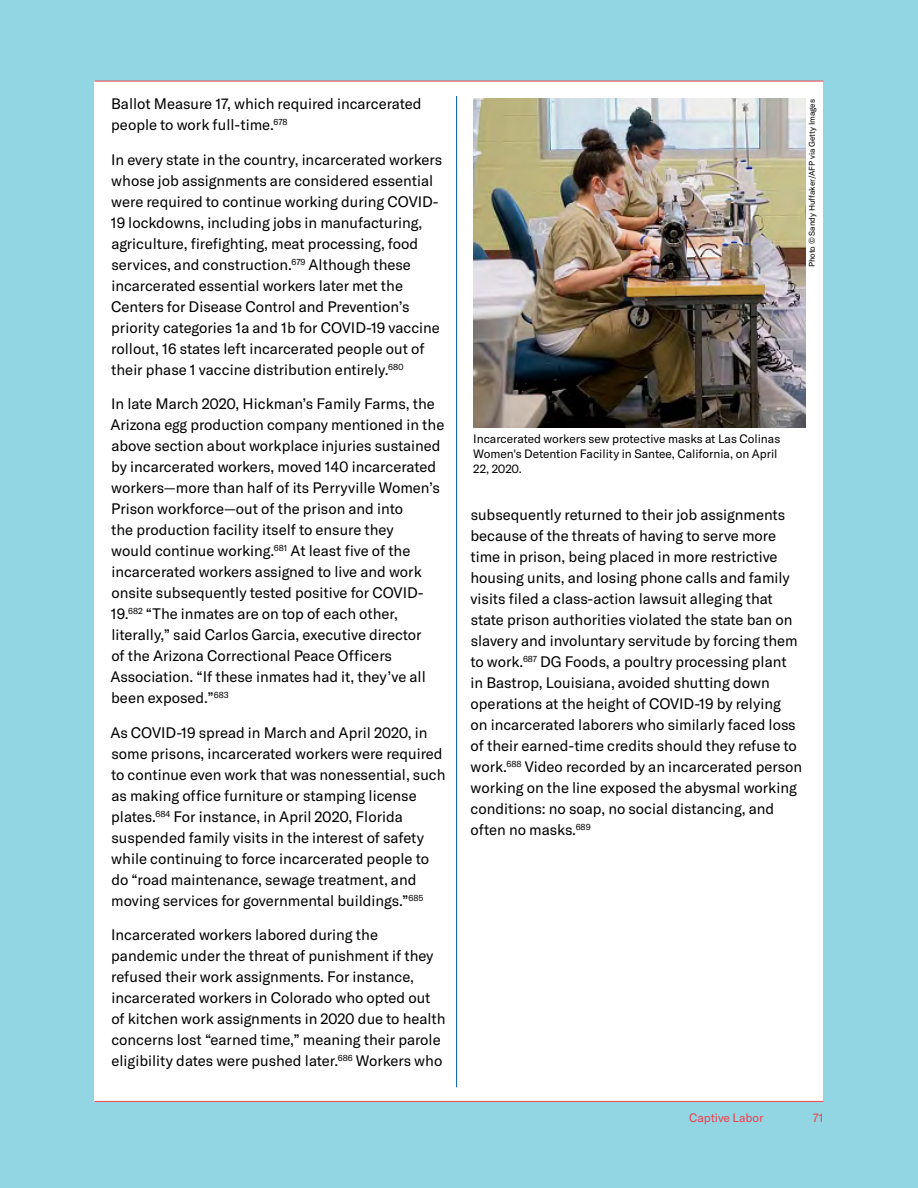
<style>
.page{position:relative;width:918px;height:1188px;background:#92d6e3}
.page>*{position:absolute;margin:0;border:0;box-sizing:border-box;transform-origin:0 0}
.body_subsection{font:15px/21px "GT America";color:#000}
.t1{font:12px/15px "GT America";color:#000}
.t2{font:12px "GT America";color:#ef404e}
.credit{font:8.1px "GT America";color:#000}
</style>
<div class="page">
<div style="left:94px;top:81px;width:730px;height:1021px;background:#fff"></div>
<hr style="left:94px;top:81px;width:730px;height:1px;background:#ef404e">
<hr style="left:94px;top:1101px;width:730px;height:1px;background:#ef404e">
<hr style="left:456px;top:96px;width:1px;height:991px;background:#005baa">
<img style="left:473px;top:98px;width:332px;height:330px">
<p class="body_subsection" style="left:111px;top:93px;width:312px">Ballot Measure 17, which required incarcerated people to work full-time.<sup>678</sup></p>
<p class="body_subsection" style="left:111px;top:149px;width:333px">In every state in the country, incarcerated workers whose job assignments are considered essential were required to continue working during COVID-19 lockdowns, including jobs in manufacturing, agriculture, firefighting, meat processing, food services, and construction.<sup>679</sup> Although these incarcerated essential workers later met the Centers for Disease Control and Prevention’s priority categories 1a and 1b for COVID-19 vaccine rollout, 16 states left incarcerated people out of their phase 1 vaccine distribution entirely.<sup>680</sup></p>
<p class="body_subsection" style="left:110px;top:393px;width:336px">In late March 2020, Hickman’s Family Farms, the Arizona egg production company mentioned in the above section about workplace injuries sustained by incarcerated workers, moved 140 incarcerated workers—more than half of its Perryville Women’s Prison workforce—out of the prison and into<br>the production facility itself to ensure they<br>would continue working.<sup>681</sup> At least five of the incarcerated workers assigned to live and work onsite subsequently tested positive for COVID-19.<sup>682</sup> “The inmates are on top of each other, literally,” said Carlos Garcia, executive director<br>of the Arizona Correctional Peace Officers Association. “If these inmates had it, they’ve all been exposed.”<sup>683</sup></p>
<p class="body_subsection" style="left:110px;top:722px;width:337px">As COVID-19 spread in March and April 2020, in some prisons, incarcerated workers were required to continue even work that was nonessential, such as making office furniture or stamping license plates.<sup>684</sup> For instance, in April 2020, Florida suspended family visits in the interest of safety while continuing to force incarcerated people to do “road maintenance, sewage treatment, and moving services for governmental buildings.”<sup>685</sup></p>
<p class="body_subsection" style="left:111px;top:924px;width:336px">Incarcerated workers labored during the pandemic under the threat of punishment if they refused their work assignments. For instance, incarcerated workers in Colorado who opted out of kitchen work assignments in 2020 due to health concerns lost “earned time,” meaning their parole eligibility dates were pushed later.<sup>686</sup> Workers who</p>
<p class="credit" style="left:807px;top:267px;width:170px;rotate:-90deg">Photo © Sandy Huffaker/AFP via Getty Images</p>
<p class="t1" style="left:473px;top:431px;width:309px">Incarcerated workers sew protective masks at Las Colinas<br>Women's Detention Facility in Santee, California, on April<br>22, 2020.</p>
<p class="body_subsection" style="left:470px;top:504px;width:333px">subsequently returned to their job assignments because of the threats of having to serve more time in prison, being placed in more restrictive housing units, and losing phone calls and family visits filed a class-action lawsuit alleging that state prison authorities violated the state ban on slavery and involuntary servitude by forcing them to work.<sup>687</sup> DG Foods, a poultry processing plant in Bastrop, Louisiana, avoided shutting down operations at the height of COVID-19 by relying<br>on incarcerated laborers who similarly faced loss of their earned-time credits should they refuse to work.<sup>688</sup> Video recorded by an incarcerated person working on the line exposed the abysmal working conditions: no soap, no social distancing, and often no masks.<sup>689</sup></p>
<p class="t2" style="left:689px;top:1111px;width:76px">Captive Labor</p>
<p class="t2" style="left:813px;top:1111px;width:12px">71</p>
</div>
